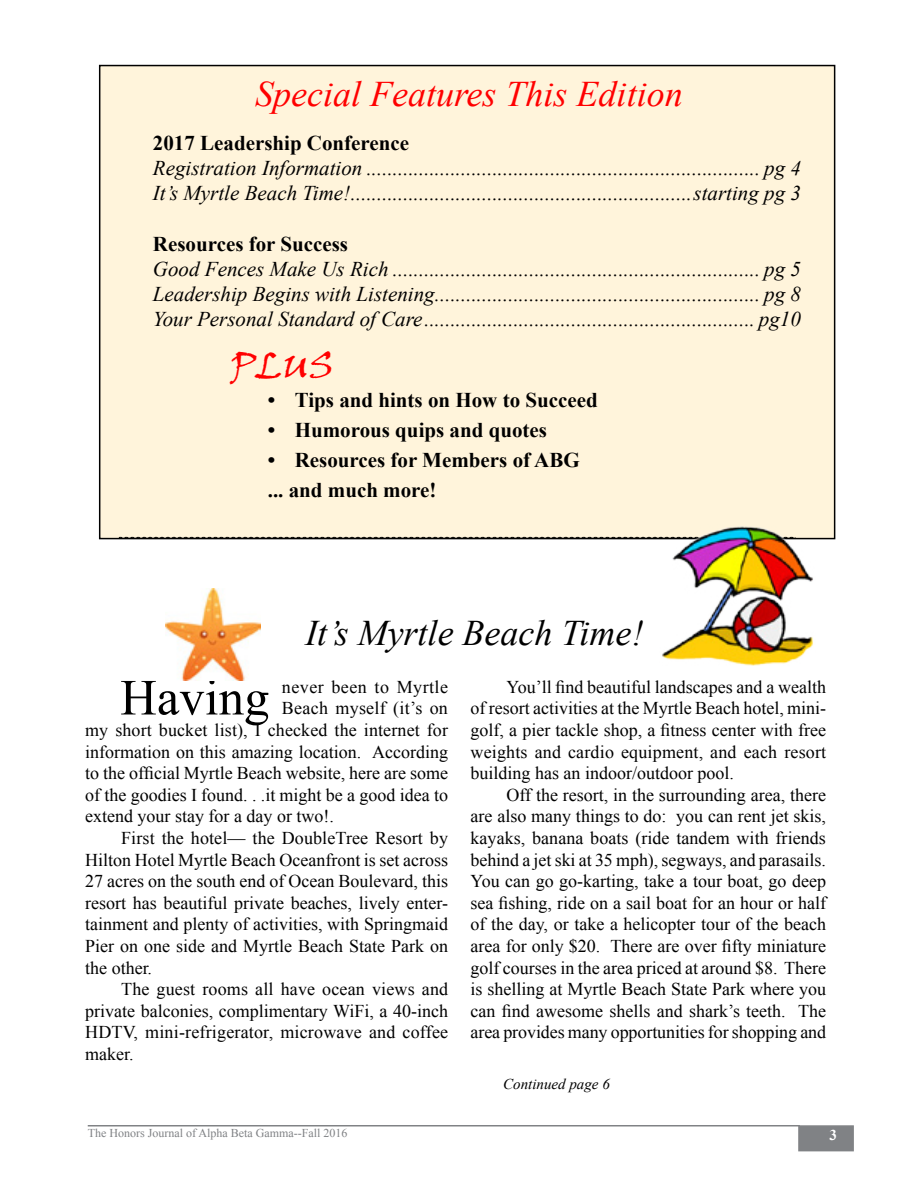
<style>
.page{position:relative;width:918px;height:1188px;background:#fff}
.page>*{position:absolute;margin:0;border:0;box-sizing:border-box;transform-origin:0 0}
.t1{font:50.55px "Times New Roman";color:#000}
.t2{font:italic 36px "Times New Roman";color:#f00}
.t3{font:italic 36px "Times New Roman";color:#000}
.t4{font:36px "Viner Hand ITC";color:#f00}
.t5{font:italic 21px/25.2px "Times New Roman";color:#000}
.t6{font:700 21px/30px "Times New Roman";color:#000}
.t7{font:18px/21.6px "Times New Roman";color:#000;text-align:justify}
.t8{font:18px "Times New Roman";letter-spacing:.025em;color:#000}
.t9{font:italic 15px "Times New Roman";color:#000}
.t10{font:700 15px "Times New Roman";color:#fff}
.t11{font:12px "Times New Roman";color:#808285}
</style>
<div class="page">
<div style="left:798px;top:1125px;width:56px;height:26px;background:#808285;border:2px solid #808285"></div>
<hr style="left:88px;top:1125px;width:712px;height:1px;background:#808285">
<div style="left:99px;top:65px;width:736px;height:474px;background:#fff4db;border:2px solid #000"></div>
<svg style="left:118px;top:537px;width:542px;height:2px"></svg>
<img style="left:165px;top:588px;width:95px;height:92px">
<img style="left:660px;top:526px;width:155px;height:139px">
<h2 class="t2" style="left:255px;top:69px;width:429px">Special Features This Edition</h2>
<p class="t6" style="left:153px;top:127px;width:258px">2017 Leadership Conference</p>
<p class="t5" style="left:153px;top:155px;width:649px">Registration Information ........................................................................... pg 4<br>It’s Myrtle Beach Time!.................................................................starting pg 3</p>
<p class="t6" style="left:153px;top:228px;width:197px">Resources for Success</p>
<p class="t5" style="left:153px;top:256px;width:649px;text-align:justify">Good Fences Make Us Rich ...................................................................... pg 5<br>Leadership Begins with Listening.............................................................. pg 8<br>Your Personal Standard of Care............................................................... pg10</p>
<h2 class="t4" style="left:230px;top:343px;width:105px">PLUS</h2>
<p class="t6" style="left:268px;top:384px;width:332px">• Tips and hints on How to Succeed</p>
<p class="t6" style="left:268px;top:414px;width:281px">• Humorous quips and quotes</p>
<p class="t6" style="left:268px;top:444px;width:314px">• Resources for Members of ABG ... and much more!</p>
<h2 class="t3" style="left:305px;top:608px;width:340px">It’s Myrtle Beach Time!</h2>
<h1 class="t1" style="left:120px;top:664px;width:151px">Having</h1>
<p class="t8" style="left:282px;top:675px;width:168px">never been to Myrtle</p>
<p class="t7" style="left:282px;top:697px;width:167px">Beach myself (it’s on</p>
<p class="t7" style="left:85px;top:719px;width:364px">my short bucket list), I checked the internet for</p>
<p class="t7" style="left:85px;top:741px;width:364px">information on this amazing location. According</p>
<p class="t7" style="left:85px;top:762px;width:364px">to the official Myrtle Beach website, here are some</p>
<p class="t7" style="left:85px;top:784px;width:364px">of the goodies I found. . .it might be a good idea to</p>
<p class="t7" style="left:85px;top:805px;width:250px">extend your stay for a day or two!.</p>
<p class="t7" style="left:121px;top:827px;width:328px">First the hotel— the DoubleTree Resort by</p>
<p class="t7" style="left:85px;top:849px;width:364px">Hilton Hotel Myrtle Beach Oceanfront is set across</p>
<p class="t7" style="left:85px;top:870px;width:364px">27 acres on the south end of Ocean Boulevard, this</p>
<p class="t7" style="left:85px;top:892px;width:364px">resort has beautiful private beaches, lively enter-</p>
<p class="t7" style="left:85px;top:913px;width:364px">tainment and plenty of activities, with Springmaid</p>
<p class="t7" style="left:85px;top:935px;width:364px">Pier on one side and Myrtle Beach State Park on</p>
<p class="t7" style="left:85px;top:957px;width:68px">the other.</p>
<p class="t7" style="left:121px;top:978px;width:329px">The guest rooms all have ocean views and</p>
<p class="t7" style="left:85px;top:1000px;width:364px">private balconies, complimentary WiFi, a 40-inch</p>
<p class="t7" style="left:85px;top:1021px;width:365px">HDTV, mini-refrigerator, microwave and coffee</p>
<p class="t7" style="left:85px;top:1043px;width:50px">maker.</p>
<p class="t7" style="left:471px;top:676px;width:357px;text-indent:36px">You’ll find beautiful landscapes and a wealth of resort activities at the Myrtle Beach hotel, mini&shy;golf, a pier tackle shop, a fitness center with free weights and cardio equipment, and each resort building has an indoor/outdoor pool.</p>
<p class="t7" style="left:471px;top:784px;width:357px;text-indent:36px">Off the resort, in the surrounding area, there are also many things to do: you can rent jet skis, kayaks, banana boats (ride tandem with friends behind a jet ski at 35 mph), segways, and parasails.<br>You can go go-karting, take a tour boat, go deep sea fishing, ride on a sail boat for an hour or half of the day, or take a helicopter tour of the beach area for only $20. There are over fifty miniature golf courses in the area priced at around $8. There is shelling at Myrtle Beach State Park where you can find awesome shells and shark’s teeth. The area provides many opportunities for shopping and</p>
<p class="t9" style="left:503px;top:1074px;width:108px">Continued page 6</p>
<p class="t11" style="left:88px;top:1125px;width:261px">The Honors Journal of Alpha Beta Gamma--Fall 2016</p>
<p class="t10" style="left:830px;top:1124px;width:9px">3</p>
</div>
